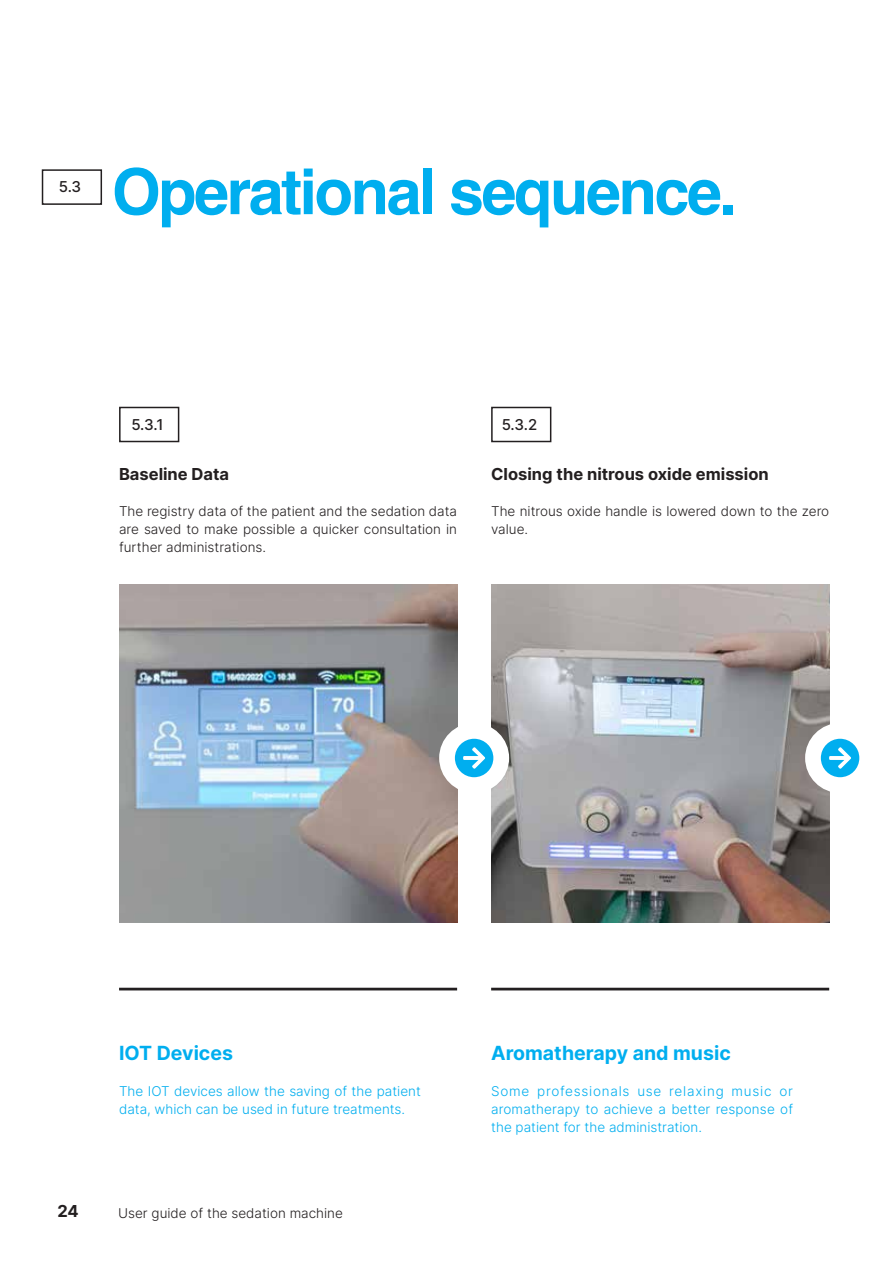
<style>
.page{position:relative;width:893px;height:1263px;background:#fff}
.page>*{position:absolute;margin:0;border:0;box-sizing:border-box;transform-origin:0 0}
.t1{font:700 63px "Helvetica";letter-spacing:-.04em;color:#00aeef}
.t2{font:19.5px "Inter";color:#00aeef}
.t3{font:16.5px "Inter";color:#231f20}
.t4{font:15px "Inter";color:#231f20}
.t5{font:300 13.5px/18px "Inter";color:#231f20;text-align:justify}
.t6{font:300 13.5px/18px "Inter";color:#00aeef}
</style>
<div class="page">
<img style="left:119px;top:585px;width:338px;height:338px">
<img style="left:491px;top:585px;width:338px;height:338px">
<div style="left:439px;top:723px;width:70px;height:70px;background:#fff;border-radius:50%"></div>
<hr style="left:119px;top:988px;width:338px;height:2px;background:#231f20">
<hr style="left:491px;top:988px;width:338px;height:2px;background:#231f20">
<svg style="left:453px;top:737px;width:42px;height:42px"></svg>
<div style="left:451px;top:735px;width:46px;height:46px;border:4px solid #fff;border-radius:50%"></div>
<svg style="left:463px;top:747px;width:22px;height:22px"></svg>
<div style="left:119px;top:407px;width:60px;height:35px;border:2px solid #231f20"></div>
<div style="left:491px;top:407px;width:60px;height:35px;border:2px solid #231f20"></div>
<div style="left:42px;top:169px;width:60px;height:36px;border:2px solid #231f20"></div>
<div style="left:805px;top:723px;width:70px;height:70px;background:#fff;border-radius:50%"></div>
<svg style="left:819px;top:737px;width:42px;height:42px"></svg>
<div style="left:817px;top:735px;width:46px;height:46px;border:4px solid #fff;border-radius:50%"></div>
<svg style="left:829px;top:747px;width:22px;height:22px"></svg>
<p class="t4" style="left:59px;top:176px;width:24px">5.3</p>
<h1 class="t1" style="left:112px;top:154px;width:627px">Operational sequence.</h1>
<p class="t4" style="left:131px;top:413px;width:34px">5.3.1</p>
<p class="t4" style="left:502px;top:413px;width:37px">5.3.2</p>
<p class="t3" style="left:119px;top:461px;width:112px">Baseline Data</p>
<p class="t5" style="left:119px;top:501px;width:340px">The registry data of the patient and the sedation data are saved to make possible a quicker consultation in further administrations.</p>
<p class="t3" style="left:491px;top:461px;width:279px">Closing the nitrous oxide emission</p>
<p class="t5" style="left:491px;top:501px;width:340px">The nitrous oxide handle is lowered down to the zero value.</p>
<h2 class="t2" style="left:119px;top:1039px;width:115px">IOT Devices</h2>
<p class="t6" style="left:119px;top:1082px;width:303px">The IOT devices allow the saving of the patient data, which can be used in future treatments.</p>
<h2 class="t2" style="left:491px;top:1039px;width:241px">Aromatherapy and music</h2>
<p class="t6" style="left:491px;top:1082px;width:303px;text-align:justify">Some professionals use relaxing music or aromatherapy to achieve a better response of the patient for the administration.</p>
<p class="t3" style="left:57px;top:1199px;width:23px">24</p>
<p class="t5" style="left:118px;top:1203px;width:226px">User guide of the sedation machine</p>
</div>
